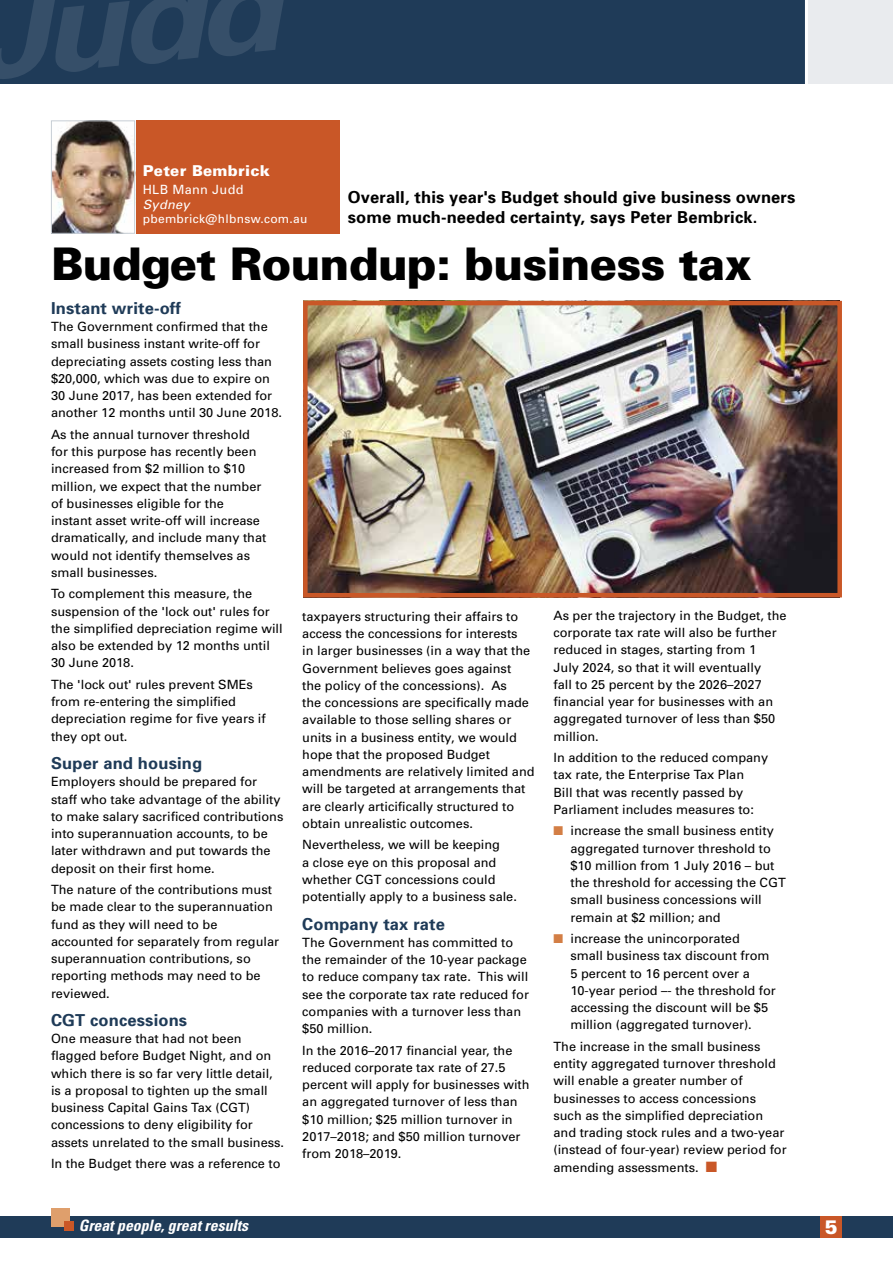
<style>
.page{position:relative;width:893px;height:1263px;background:#fff}
.page>*{position:absolute;margin:0;border:0;box-sizing:border-box;transform-origin:0 0}
.t1{font:italic 700 126.3px "Univers";color:#364f69;scale:1.09 1}
.t2{font:900 45px "Univers";letter-spacing:-.02em;color:#000}
.t3{font:900 19.5px "Zurich BT";color:#fff}
.t4{font:700 16.5px/19.8px "Univers";letter-spacing:.01em;color:#000}
.t5{font:700 16.5px "Univers";letter-spacing:.01em;color:#1f3b58}
.t6{font:italic 700 condensed 15.75px "Univers LT Std";color:#fff}
.t7{font:900 15px "Univers";letter-spacing:.02em;color:#fff}
.t8{font:12.75px/17.2px "Univers";color:#000}
.t9{font:12.75px "Univers";letter-spacing:.025em;color:#fff}
.t10{font:italic 12.75px "Univers";letter-spacing:.025em;color:#fff}
.t11{font:12px "Univers";letter-spacing:.025em;color:#fff}
.s1{color:#d37e45}
.s2{color:#c95727}
</style>
<div class="page">
<div style="left:0;top:1216px;width:893px;height:21px;background:#1f3b58"></div>
<div style="left:51px;top:1208px;width:18px;height:18px;background:#df9f6c"></div>
<div style="left:64px;top:1221px;width:9px;height:9px;background:#c95727"></div>
<div style="left:821px;top:1216px;width:21px;height:21px;background:#c95727"></div>
<div style="left:0;top:0;width:806px;height:85px;background:#1f3b58"></div>
<div style="left:808px;top:0;width:85px;height:85px;background:#e9ebee"></div>
<hr style="left:805px;top:0;width:3px;height:85px;background:#fff">
<img style="left:53px;top:122px;width:80px;height:110px">
<div style="left:51px;top:120px;width:84px;height:114px;border:1px solid #c7ced5"></div>
<div style="left:136px;top:120px;width:203px;height:114px;background:#c95727"></div>
<img style="left:308px;top:306px;width:529px;height:286px">
<div style="left:303px;top:301px;width:539px;height:296px;border:4px solid #c95727"></div>
<h1 class="t1" style="left:-39px;top:-40px;width:285px;rotate:-6deg">Judd</h1>
<p class="t7" style="left:143px;top:161px;width:129px">Peter Bembrick</p>
<p class="t9" style="left:143px;top:182px;width:102px">HLB Mann Judd</p>
<p class="t10" style="left:143px;top:197px;width:48px">Sydney</p>
<p class="t11" style="left:143px;top:212px;width:166px">pbembrick@hlbnsw.com.au</p>
<p class="t4" style="left:348px;top:187px;width:449px">Overall, this year's Budget should give business owners some much-needed certainty, says Peter Bembrick.</p>
<h2 class="t2" style="left:51px;top:236px;width:702px">Budget Roundup: business tax</h2>
<p class="t5" style="left:51px;top:298px;width:132px">Instant write-off</p>
<p class="t8" style="left:51px;top:318px;width:232px">The Government confirmed that the small business instant write-off for depreciating assets costing less than $20,000, which was due to expire on 30 June 2017, has been extended for another 12 months until 30 June 2018.</p>
<p class="t8" style="left:51px;top:426px;width:217px">As the annual turnover threshold for this purpose has recently been increased from $2 million to $10 million, we expect that the number of businesses eligible for the instant asset write-off will increase dramatically, and include many that would not identify themselves as small businesses.</p>
<p class="t8" style="left:51px;top:585px;width:233px">To complement this measure, the suspension of the 'lock out' rules for the simplified depreciation regime will also be extended by 12 months until<br>30 June 2018.</p>
<p class="t8" style="left:51px;top:676px;width:216px">The 'lock out' rules prevent SMEs from re-entering the simplified depreciation regime for five years if they opt out.</p>
<p class="t5" style="left:51px;top:753px;width:153px">Super and housing</p>
<p class="t8" style="left:51px;top:773px;width:234px">Employers should be prepared for staff who take advantage of the ability to make salary sacrificed contributions into superannuation accounts, to be later withdrawn and put towards the deposit on their first home.</p>
<p class="t8" style="left:51px;top:881px;width:230px">The nature of the contributions must be made clear to the superannuation fund as they will need to be accounted for separately from regular superannuation contributions, so reporting methods may need to be reviewed.</p>
<p class="t5" style="left:51px;top:1010px;width:138px">CGT concessions</p>
<p class="t8" style="left:51px;top:1030px;width:235px">One measure that had not been flagged before Budget Night, and on which there is so far very little detail, is a proposal to tighten up the small business Capital Gains Tax (CGT) concessions to deny eligibility for assets unrelated to the small business.</p>
<p class="t8" style="left:51px;top:1155px;width:231px">In the Budget there was a reference to</p>
<p class="t8" style="left:302px;top:608px;width:234px">taxpayers structuring their affairs to access the concessions for interests<br>in larger businesses (in a way that the Government believes goes against<br>the policy of the concessions). As<br>the concessions are specifically made available to those selling shares or units in a business entity, we would hope that the proposed Budget amendments are relatively limited and will be targeted at arrangements that are clearly articifically structured to obtain unrealistic outcomes.</p>
<p class="t8" style="left:302px;top:836px;width:216px">Nevertheless, we will be keeping<br>a close eye on this proposal and whether CGT concessions could potentially apply to a business sale.</p>
<p class="t5" style="left:302px;top:914px;width:144px">Company tax rate</p>
<p class="t8" style="left:302px;top:934px;width:228px">The Government has committed to the remainder of the 10-year package to reduce company tax rate. This will see the corporate tax rate reduced for companies with a turnover less than $50 million.</p>
<p class="t8" style="left:302px;top:1041px;width:229px">In the 2016–2017 financial year, the reduced corporate tax rate of 27.5 percent will apply for businesses with an aggregated turnover of less than $10 million; $25 million turnover in 2017–2018; and $50 million turnover from 2018–2019.</p>
<p class="t8" style="left:553px;top:607px;width:235px">As per the trajectory in the Budget, the corporate tax rate will also be further reduced in stages, starting from 1<br>July 2024, so that it will eventually<br>fall to 25 percent by the 2026–2027 financial year for businesses with an aggregated turnover of less than $50 million.</p>
<p class="t8" style="left:553px;top:749px;width:216px">In addition to the reduced company tax rate, the Enterprise Tax Plan<br>Bill that was recently passed by Parliament includes measures to:</p>
<p class="t8" style="left:570px;top:822px;width:217px;text-indent:-17px"><span class="s1">■</span> increase the small business entity aggregated turnover threshold to $10 million from 1 July 2016 – but the threshold for accessing the CGT small business concessions will remain at $2 million; and</p>
<p class="t8" style="left:570px;top:930px;width:207px;text-indent:-17px"><span class="s1">■</span> increase the unincorporated<br>small business tax discount from<br>5 percent to 16 percent over a<br>10-year period –- the threshold for accessing the discount will be $5 million (aggregated turnover).</p>
<p class="t8" style="left:553px;top:1038px;width:235px">The increase in the small business entity aggregated turnover threshold will enable a greater number of businesses to access concessions such as the simplified depreciation and trading stock rules and a two-year (instead of four-year) review period for amending assessments. <span class="s2">■</span></p>
<p class="t6" style="left:79px;top:1216px;width:171px">Great people, great results</p>
<h3 class="t3" style="left:825px;top:1215px;width:14px">5</h3>
</div>
